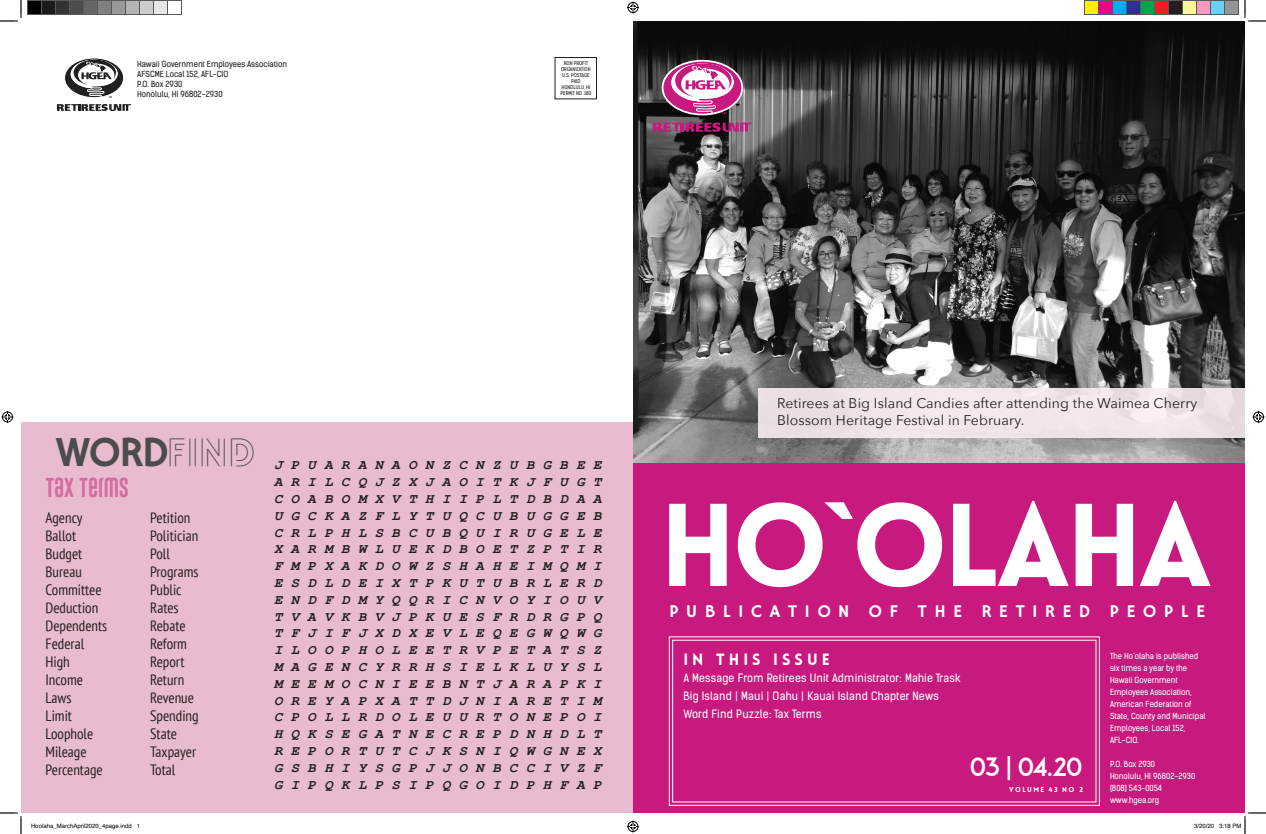
<style>
.page{position:relative;width:1266px;height:834px;background:#fff}
.page>*{position:absolute;margin:0;border:0;box-sizing:border-box;transform-origin:0 0}
.t1{font:900 115px "Lovelo";letter-spacing:-.04em;color:#fff}
.t2{font:43px "Hammersmith One";color:#4b4c4d}
.t3{font:25px "ADAM.CGPRO";color:#fff}
.t4{font:20px "Gobold Uplow";color:#d46c9d}
.t5{font:18px "Hammersmith One";letter-spacing:.4em;color:#fff}
.t6{font:900 16px "Lovelo";letter-spacing:.25em;color:#fff}
.t7{font:condensed 15px/18px "PT Sans";color:#231f20}
.t8{font:italic 700 14px/16.8px "Courier New";color:#231f20;text-align:justify}
.t9{font:14px/16.8px "Avenir Next";letter-spacing:.01em;color:#231f20}
.t10{font:11px/18px "Kelson Sans";letter-spacing:.02em;color:#fff}
.t11{font:8px/12px "Kelson Sans";color:#fff}
.t12{font:8px/10px "Kelson Sans";color:#231f20}
.t13{font:900 7px "Lovelo";letter-spacing:.2em;color:#fff}
.t14{font:6px "Helvetica";color:#000}
.t15{font:5px/6px "Kelson Sans";color:#231f20;text-align:center}
.s1{font-family:"Lovelo Line";font-weight:300;font-size:38px}
.s2{font-family:"Arial"}
</style>
<div class="page">
<div style="left:633px;top:21px;width:612px;height:792px;background:#c7197e"></div>
<div style="left:21px;top:423px;width:612px;height:390px;background:#e9bbd0"></div>
<svg style="left:57px;top:58px;width:74px;height:53px"></svg>
<div style="left:555px;top:57px;width:42px;height:42px;border:1px solid #231f20"></div>
<svg style="left:669px;top:636px;width:431px;height:170px"></svg>
<img style="left:633px;top:21px;width:612px;height:441px">
<div style="left:758px;top:388px;width:487px;height:49px;background:#f0e5e9"></div>
<svg style="left:653px;top:123px;width:99px;height:9px"></svg>
<svg style="left:662px;top:60px;width:81px;height:55px"></svg>
<svg style="left:0;top:0;width:22px;height:22px"></svg>
<svg style="left:0;top:812px;width:22px;height:22px"></svg>
<svg style="left:1244px;top:0;width:22px;height:22px"></svg>
<svg style="left:627px;top:2px;width:12px;height:12px"></svg>
<svg style="left:627px;top:820px;width:12px;height:12px"></svg>
<svg style="left:2px;top:411px;width:12px;height:12px"></svg>
<svg style="left:1252px;top:411px;width:12px;height:12px"></svg>
<div style="left:28px;top:0;width:13px;height:14px;background:#000"></div>
<div style="left:27px;top:0;width:15px;height:15px;border:1px solid #595959"></div>
<div style="left:42px;top:0;width:14px;height:14px;background:#1a1a1a"></div>
<div style="left:41px;top:0;width:15px;height:15px;border:1px solid #595959"></div>
<div style="left:56px;top:0;width:14px;height:14px;background:#333"></div>
<div style="left:55px;top:0;width:15px;height:15px;border:1px solid #595959"></div>
<div style="left:70px;top:0;width:14px;height:14px;background:#4d4d4d"></div>
<div style="left:69px;top:0;width:15px;height:15px;border:1px solid #595959"></div>
<div style="left:84px;top:0;width:13px;height:14px;background:#666"></div>
<div style="left:83px;top:0;width:15px;height:15px;border:1px solid #595959"></div>
<div style="left:98px;top:0;width:14px;height:14px;background:#808080"></div>
<div style="left:97px;top:0;width:15px;height:15px;border:1px solid #595959"></div>
<div style="left:112px;top:0;width:13px;height:14px;background:#999"></div>
<div style="left:111px;top:0;width:15px;height:15px;border:1px solid #595959"></div>
<div style="left:126px;top:0;width:14px;height:14px;background:#b3b3b3"></div>
<div style="left:125px;top:0;width:15px;height:15px;border:1px solid #595959"></div>
<div style="left:140px;top:0;width:14px;height:14px;background:#ccc"></div>
<div style="left:139px;top:0;width:15px;height:15px;border:1px solid #595959"></div>
<div style="left:154px;top:0;width:13px;height:14px;background:#e6e6e6"></div>
<div style="left:153px;top:0;width:15px;height:15px;border:1px solid #595959"></div>
<div style="left:167px;top:0;width:15px;height:15px;border:1px solid #595959"></div>
<div style="left:1084px;top:0;width:14px;height:14px;background:#fff101"></div>
<div style="left:1084px;top:0;width:15px;height:15px;border:1px solid #595959"></div>
<div style="left:1098px;top:0;width:14px;height:14px;background:#ed028c"></div>
<div style="left:1098px;top:0;width:15px;height:15px;border:1px solid #595959"></div>
<div style="left:1112px;top:0;width:14px;height:14px;background:#00aeef"></div>
<div style="left:1112px;top:0;width:15px;height:15px;border:1px solid #595959"></div>
<div style="left:1126px;top:0;width:14px;height:14px;background:#2e3092"></div>
<div style="left:1126px;top:0;width:15px;height:15px;border:1px solid #595959"></div>
<div style="left:1140px;top:0;width:14px;height:14px;background:#00a54f"></div>
<div style="left:1140px;top:0;width:15px;height:15px;border:1px solid #595959"></div>
<div style="left:1154px;top:0;width:14px;height:14px;background:#ee1d23"></div>
<div style="left:1154px;top:0;width:15px;height:15px;border:1px solid #595959"></div>
<div style="left:1168px;top:0;width:14px;height:14px;background:#231f20"></div>
<div style="left:1168px;top:0;width:15px;height:15px;border:1px solid #595959"></div>
<div style="left:1182px;top:0;width:14px;height:14px;background:#fff79a"></div>
<div style="left:1182px;top:0;width:15px;height:15px;border:1px solid #595959"></div>
<div style="left:1196px;top:0;width:14px;height:14px;background:#f499c2"></div>
<div style="left:1196px;top:0;width:15px;height:15px;border:1px solid #595959"></div>
<div style="left:1210px;top:0;width:14px;height:14px;background:#6bcff6"></div>
<div style="left:1210px;top:0;width:15px;height:15px;border:1px solid #595959"></div>
<div style="left:1224px;top:0;width:14px;height:14px;background:#939598"></div>
<div style="left:1224px;top:0;width:15px;height:15px;border:1px solid #595959"></div>
<svg style="left:1244px;top:812px;width:22px;height:22px"></svg>
<p class="t12" style="left:137px;top:59px;width:151px">Hawaii Government Employees Association<br>AFSCME Local 152, AFL-CIO<br>P.O. Box 2930<br>Honolulu, HI 96802-2930</p>
<p class="t15" style="left:560px;top:60px;width:32px">NON PROFIT<br>ORGANIZATION<br>U.S. POSTAGE<br>PAID<br>HONOLULU, HI<br>PERMIT NO. 180</p>
<h2 class="t2" style="left:55px;top:428px;width:202px">WORD<span class="s1">FIND</span></h2>
<h3 class="t4" style="left:45px;top:472px;width:85px">TAX TERMS</h3>
<p class="t7" style="left:45px;top:509px;width:63px">Agency<br>Ballot<br>Budget<br>Bureau<br>Committee<br>Deduction<br>Dependents<br>Federal<br>High<br>Income<br>Laws<br>Limit<br>Loophole<br>Mileage<br>Percentage</p>
<p class="t7" style="left:150px;top:509px;width:50px">Petition<br>Politician<br>Poll<br>Programs<br>Public<br>Rates<br>Rebate<br>Reform<br>Report<br>Return<br>Revenue<br>Spending<br>State<br>Taxpayer<br>Total</p>
<p class="t8" style="left:274px;top:457px;width:329px">J P U A R A N A O N Z C N Z U B G B E E A R I L C Q J Z X J A O I T K J F U G T C O A B O M X V T H I I P L T D B D A A U G C K A Z F L Y T U Q C U B U G G E B C R L P H L S B C U B Q U I R U G E L E X A R M B W L U E K D B O E T Z P T I R F M P X A K D O W Z S H A H E I M Q M I E S D L D E I X T P K U T U B R L E R D E N D F D M Y Q Q R I C N V O Y I O U V T V A V K B V J P K U E S F R D R G P Q T F J I F J X D X E V L E Q E G W Q W G I L O O P H O L E E T R V P E T A T S Z M A G E N C Y R R H S I E L K L U Y S L M E E M O C N I E E B N T J A R A P K I O R E Y A P X A T T D J N I A R E T I M C P O L L R D O L E U U R T O N E P O I H Q K S E G A T N E C R E P D N H D L T R E P O R T U T C J K S N I Q W G N E X G S B H I Y S G P J J O N B C C I V Z F G I P Q K L P S I P Q G O I D P H F A P</p>
<p class="t9" style="left:777px;top:395px;width:422px">Retirees at Big Island Candies after attending the Waimea Cherry<br>Blossom Heritage Festival in February.</p>
<h1 class="t1" style="left:660px;top:474px;width:554px">HO<span class="s2">`</span>OLAHA</h1>
<p class="t5" style="left:669px;top:602px;width:538px">PUBLICATION OF THE RETIRED PEOPLE</p>
<p class="t11" style="left:1110px;top:650px;width:97px">The Ho`olaha is published six times a year by the<br>Hawaii Government<br>Employees Association,<br>American Federation of<br>State, County and Municipal<br>Employees, Local 152,<br>AFL-CIO.</p>
<p class="t11" style="left:1110px;top:758px;width:87px">P.O. Box 2930<br>Honolulu, HI 96802-2930 (808) 543-0054 www.hgea.org</p>
<p class="t6" style="left:683px;top:649px;width:148px">IN THIS ISSUE</p>
<p class="t10" style="left:683px;top:669px;width:279px">A Message From Retirees Unit Administrator: Mahie Trask<br>Big Island | Maui | Oahu | Kauai Island Chapter News<br>Word Find Puzzle: Tax Terms</p>
<h3 class="t3" style="left:969px;top:752px;width:115px">03 | 04.20</h3>
<p class="t13" style="left:1009px;top:785px;width:75px">VOLUME 43 NO 2</p>
<p class="t14" style="left:31px;top:821px;width:111px">Hoolaha_MarchApril2020_4page.indd 1</p>
<p class="t14" style="left:1194px;top:821px;width:49px">3/20/20 3:18 PM</p>
</div>
